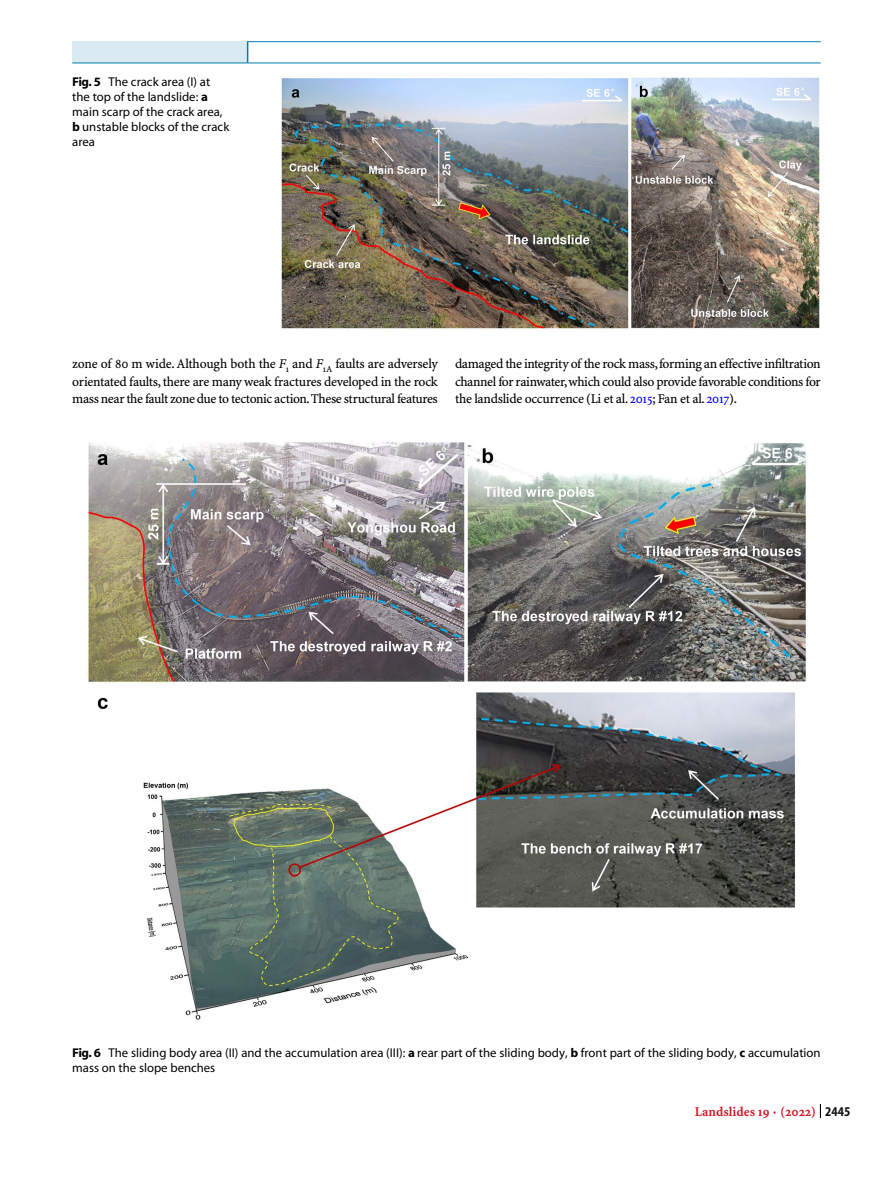
<style>
.page{position:relative;width:893px;height:1187px;background:#fff}
.page>*{position:absolute;margin:0;border:0;box-sizing:border-box;transform-origin:0 0}
.t1{font:13.5px/17.2px "S Minion Plus";letter-spacing:-.03em;color:#000;text-align:justify}
.t2{font:700 13.5px "S Minion Plus";color:#d11a29}
.t3{font:13.5px "Rfcvpf Adv TT152 d 38 d 7.B";color:#131413}
.t4{font:12.75px/15px "S Myriad Regular 2";color:#000}
.s1{font-family:"S Myriad";font-weight:700}
.s2{font-style:italic}
.s3{color:#00f}
</style>
<div class="page">
<svg style="left:820px;top:1104px;width:1px;height:13px"></svg>
<div style="left:72px;top:42px;width:176px;height:21px;background:#daeaf3"></div>
<svg style="left:247px;top:42px;width:1px;height:21px"></svg>
<hr style="left:72px;top:63px;width:176px;height:1px;background:#007faa">
<hr style="left:247px;top:41px;width:574px;height:1px;background:#007faa">
<hr style="left:248px;top:63px;width:573px;height:1px;background:#007faa">
<img style="left:281px;top:77px;width:539px;height:252px">
<img style="left:87px;top:442px;width:719px;height:578px">
<p class="t4" style="left:72px;top:75px;width:159px"><span class="s1">Fig. 5</span> The crack area (I) at the top of the landslide: <span class="s1">a </span>main scarp of the crack area, <span class="s1">b</span> unstable blocks of the crack area</p>
<p class="t1" style="left:72px;top:355px;width:367px">zone of 80 m wide. Although both the <span class="s2">F</span><sub>1</sub> and <span class="s2">F</span><sub>1A</sub> faults are adversely orientated faults, there are many weak fractures developed in the rock mass near the fault zone due to tectonic action. These structural features</p>
<p class="t1" style="left:455px;top:355px;width:367px">damaged the integrity of the rock mass, forming an effective infiltration channel for rainwater, which could also provide favorable conditions for the landslide occurrence (Li et al. <span class="s3">2015</span>; Fan et al. <span class="s3">2017</span>).</p>
<p class="t4" style="left:72px;top:1045px;width:750px"><span class="s1">Fig. 6</span> The sliding body area (II) and the accumulation area (III): <span class="s1">a</span> rear part of the sliding body, <span class="s1">b</span> front part of the sliding body, <span class="s1">c</span> accumulation mass on the slope benches</p>
<p class="t2" style="left:695px;top:1103px;width:122px">Landslides 19 · (2022)</p>
<p class="t3" style="left:825px;top:1105px;width:27px">2445</p>
</div>
